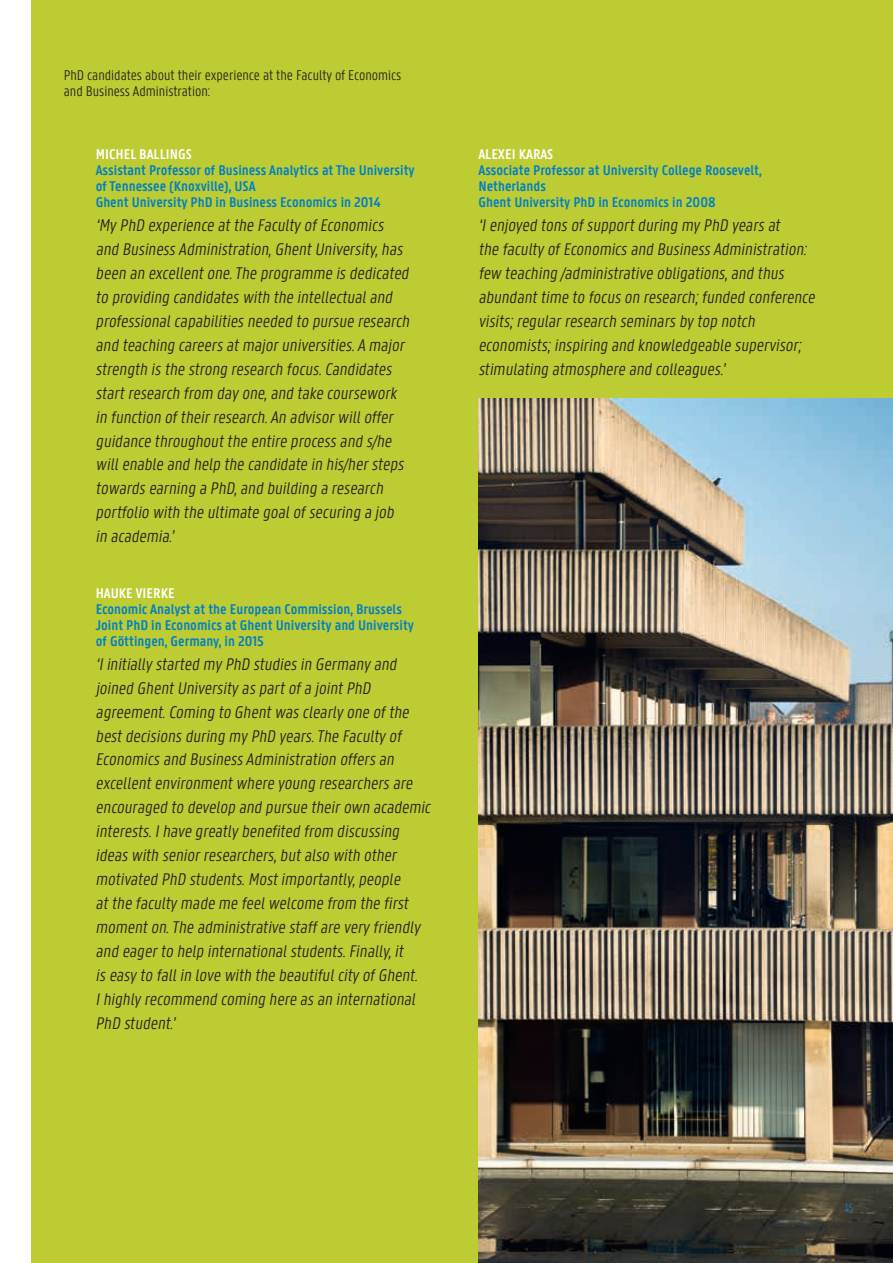
<style>
.page{position:relative;width:893px;height:1263px;background:#fff}
.page>*{position:absolute;margin:0;border:0;box-sizing:border-box;transform-origin:0 0}
.t1{font:italic 300 18px/23.9px "U Gent Panno Text";color:#231f20}
.t2{font:600 15px/15.9px "U Gent Panno Text";color:#007ec5}
.t3{font:300 15px/15.9px "U Gent Panno Text";color:#231f20}
.t4{font:600 15px "U Gent Panno Text";color:#fff}
.t5{font:300 12.75px "U Gent Panno Text";color:#007ec5}
</style>
<div class="page">
<div style="left:32px;top:0;width:861px;height:1263px;background:#bccc32"></div>
<img style="left:478px;top:399px;width:415px;height:864px">
<p class="t3" style="left:64px;top:67px;width:339px">PhD candidates about their experience at the Faculty of Economics and Business Administration:</p>
<p class="t4" style="left:96px;top:146px;width:98px">MICHEL BALLINGS</p>
<p class="t2" style="left:96px;top:163px;width:320px">Assistant Professor of Business Analytics at The University of Tennessee (Knoxville), USA<br>Ghent University PhD in Business Economics in 2014</p>
<p class="t1" style="left:96px;top:213px;width:318px">‘My PhD experience atthe Faculty ofEconomics and Business Administration,GhentUniversity,has been an excellentone.The programme is dedicated to providing candidates with the intellectualand professionalcapabilities needed to pursue research and teaching careers atmajoruniversities.A major strength is the strong research focus.Candidates startresearch from day one,and take coursework in function oftheirresearch.An advisorwilloffer guidance throughoutthe entire process and s/he willenable and help the candidate in his/hersteps towards earning a PhD,and building a research portfolio with the ultimate goalofsecuring a job in academia.’</p>
<p class="t4" style="left:96px;top:584px;width:81px">HAUKE VIERKE</p>
<p class="t2" style="left:96px;top:601px;width:320px">Economic Analyst at the European Commission, Brussels<br>Joint PhD in Economics at Ghent University and University of Göttingen, Germany, in 2015</p>
<p class="t1" style="left:96px;top:652px;width:340px">‘Iinitially started my PhD studies in Germany and joined GhentUniversity as partofa jointPhD agreement.Coming to Ghentwas clearly one ofthe bestdecisions during my PhD years.The Faculty of Economics and Business Administration offers an excellentenvironmentwhere young researchers are encouraged to develop and pursue theirown academic interests.Ihave greatly benefited from discussing ideas with seniorresearchers,butalso with other motivated PhD students.Mostimportantly,people atthe faculty made me feelwelcome from the first momenton.The administrative staffare very friendly and eagerto help internationalstudents.Finally,it<br>is easy to fallin love with the beautifulcity ofGhent.<br>Ihighly recommend coming here as an international PhD student.’</p>
<p class="t4" style="left:478px;top:146px;width:76px">ALEXEI KARAS</p>
<p class="t2" style="left:478px;top:163px;width:285px">Associate Professor at University College Roosevelt,<br>Netherlands<br>Ghent University PhD in Economics in 2008</p>
<p class="t1" style="left:478px;top:213px;width:341px">‘Ienjoyed tons ofsupportduring my PhD years at<br>the faculty ofEconomics and Business Administration: few teaching /administrative obligations,and thus abundanttime to focus on research;funded conference visits;regularresearch seminars by top notch economists;inspiring and knowledgeable supervisor; stimulating atmosphere and colleagues.’</p>
<p class="t5" style="left:845px;top:1200px;width:10px">15</p>
</div>
